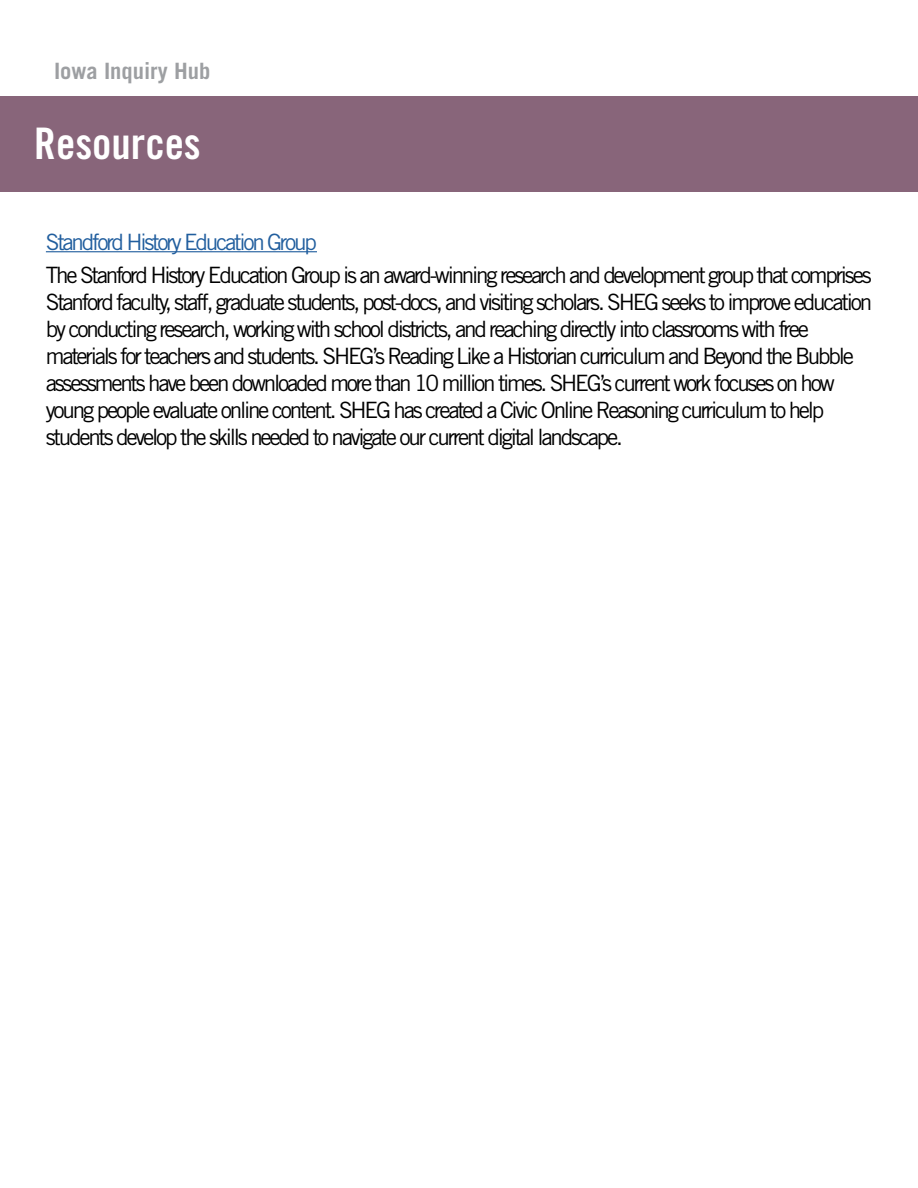
<style>
.page{position:relative;width:918px;height:1188px;background:#fff}
.page>*{position:absolute;margin:0;border:0;box-sizing:border-box;transform-origin:0 0}
.t1{font:43.5px "Trade Gothic LT Std Bd Cn 20";color:#fff}
.t2{font:22.5px/27px "Trade Gothic LT Std";letter-spacing:-.1em;color:#000}
.t3{font:22.5px "Trade Gothic LT Std";letter-spacing:-.1em;color:#215e9e}
.t4{font:700 22.5px "Trade Gothic LT Std";color:#9d9fa2}
</style>
<div class="page">
<div style="left:0;top:96px;width:918px;height:96px;background:#88657a"></div>
<hr style="left:46px;top:251px;width:271px;height:1px;background:#215e9e">
<p class="t4" style="left:54px;top:57px;width:158px">Iowa Inquiry Hub</p>
<h1 class="t1" style="left:34px;top:117px;width:168px">Resources</h1>
<p class="t3" style="left:46px;top:228px;width:273px">Standford History Education Group</p>
<p class="t2" style="left:46px;top:261px;width:828px">The Stanford History Education Group is an award-winning research and development group that comprises Stanford faculty, staff, graduate students, post-docs, and visiting scholars. SHEG seeks to improve education by conducting research, working with school districts, and reaching directly into classrooms with free materials for teachers and students. SHEG’s Reading Like a Historian curriculum and Beyond the Bubble assessments have been downloaded more than 10 million times. SHEG’s current work focuses on how young people evaluate online content. SHEG has created a Civic Online Reasoning curriculum to help students develop the skills needed to navigate our current digital landscape.</p>
</div>
